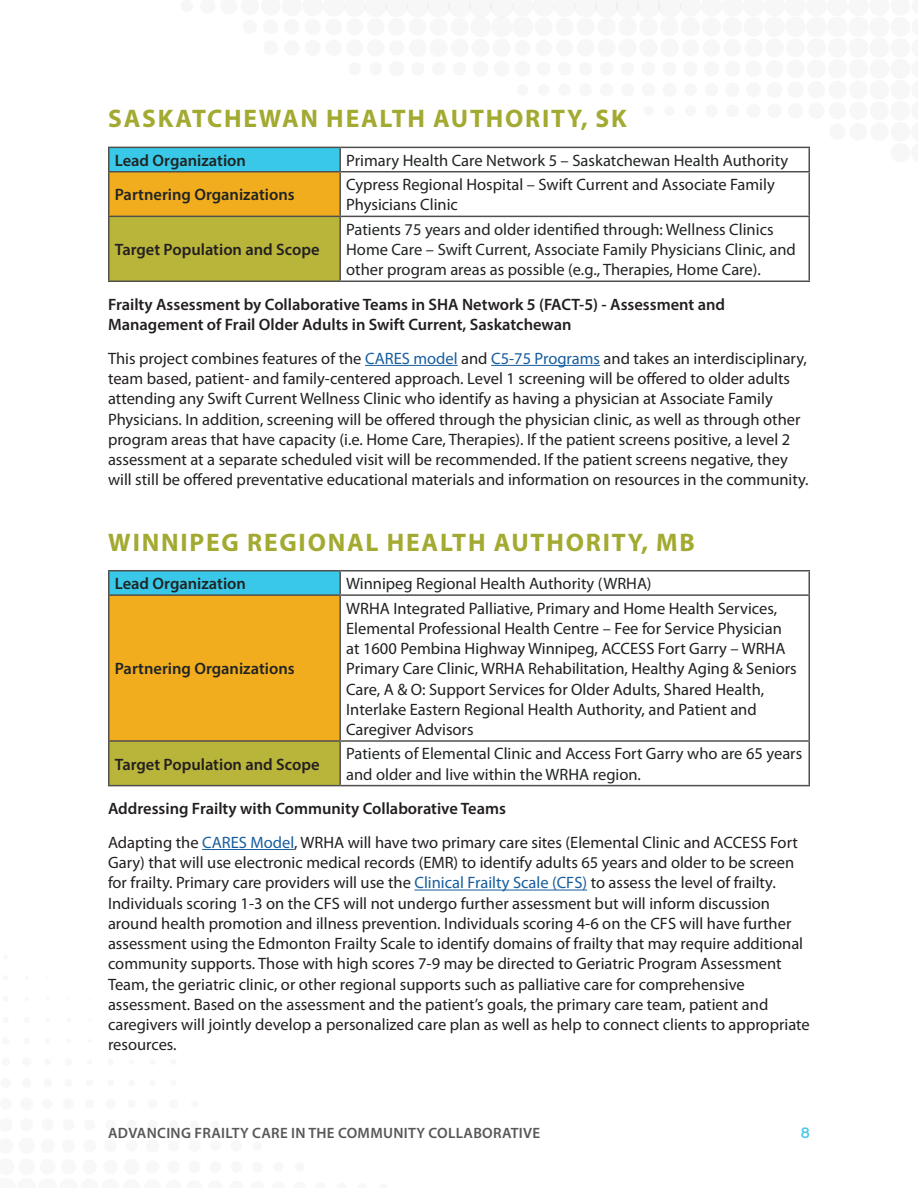
<style>
.page{position:relative;width:918px;height:1188px;background:#fff}
.page>*{position:absolute;margin:0;border:0;box-sizing:border-box;transform-origin:0 0}
.SUB_3__green__caps{font:700 25.5px "Myriad Pro";letter-spacing:.07em;color:#a3aa31}
.BODY{font:16.5px/20.2px "Myriad Pro";color:#231f20}
.BODY-2{font:16.5px/20.2px "Myriad Pro";color:#202423}
.BODY-3{font:600 16.5px/20.2px "Myriad Pro";color:#231f20}
.Cover_Page_Orange_Ti{font:600 16.5px "Myriad Pro";color:#202423}
.t1{font:600 15px "Myriad Pro";letter-spacing:.02em;color:#57585a}
.t2{font:700 15px "Uni Sans Semi";color:#4cc8e6}
.s1{color:#175d9e}
</style>
<div class="page">
<svg style="left:180px;top:1px;width:630px;height:148px"></svg>
<hr style="left:365px;top:365px;width:93px;height:1px;background:#175d9e">
<hr style="left:491px;top:365px;width:109px;height:1px;background:#175d9e">
<hr style="left:202px;top:849px;width:92px;height:1px;background:#175d9e">
<hr style="left:414px;top:890px;width:173px;height:1px;background:#175d9e">
<div style="left:109px;top:147px;width:231px;height:25px;background:#39c8e8"></div>
<div style="left:109px;top:172px;width:231px;height:44px;background:#f2ad1e"></div>
<div style="left:109px;top:216px;width:231px;height:65px;background:#b9b53a"></div>
<hr style="left:108px;top:147px;width:232px;height:1px;background:#514f4e">
<hr style="left:108px;top:148px;width:2px;height:23px;background:#514f4e">
<hr style="left:340px;top:147px;width:470px;height:1px;background:#514f4e">
<hr style="left:339px;top:148px;width:2px;height:23px;background:#514f4e">
<hr style="left:808px;top:148px;width:2px;height:23px;background:#514f4e">
<hr style="left:108px;top:171px;width:232px;height:1px;background:#514f4e">
<hr style="left:108px;top:172px;width:2px;height:44px;background:#514f4e">
<hr style="left:340px;top:171px;width:470px;height:1px;background:#514f4e">
<hr style="left:339px;top:172px;width:2px;height:44px;background:#514f4e">
<hr style="left:808px;top:172px;width:2px;height:44px;background:#514f4e">
<hr style="left:108px;top:216px;width:232px;height:1px;background:#514f4e">
<hr style="left:108px;top:217px;width:2px;height:63px;background:#514f4e">
<hr style="left:340px;top:216px;width:470px;height:1px;background:#514f4e">
<hr style="left:339px;top:217px;width:2px;height:63px;background:#514f4e">
<hr style="left:808px;top:217px;width:2px;height:63px;background:#514f4e">
<hr style="left:108px;top:280px;width:232px;height:2px;background:#514f4e">
<hr style="left:340px;top:280px;width:470px;height:2px;background:#514f4e">
<div style="left:109px;top:571px;width:231px;height:24px;background:#39c8e8"></div>
<div style="left:109px;top:595px;width:231px;height:146px;background:#f2ad1e"></div>
<div style="left:109px;top:741px;width:231px;height:45px;background:#b9b53a"></div>
<hr style="left:108px;top:570px;width:232px;height:2px;background:#514f4e">
<hr style="left:108px;top:572px;width:2px;height:22px;background:#514f4e">
<hr style="left:340px;top:570px;width:470px;height:2px;background:#514f4e">
<hr style="left:339px;top:572px;width:2px;height:22px;background:#514f4e">
<hr style="left:808px;top:572px;width:2px;height:22px;background:#514f4e">
<hr style="left:108px;top:594px;width:232px;height:2px;background:#514f4e">
<hr style="left:108px;top:596px;width:2px;height:144px;background:#514f4e">
<hr style="left:340px;top:594px;width:470px;height:2px;background:#514f4e">
<hr style="left:339px;top:596px;width:2px;height:144px;background:#514f4e">
<hr style="left:808px;top:596px;width:2px;height:144px;background:#514f4e">
<hr style="left:108px;top:740px;width:232px;height:2px;background:#514f4e">
<hr style="left:108px;top:742px;width:2px;height:43px;background:#514f4e">
<hr style="left:340px;top:740px;width:470px;height:2px;background:#514f4e">
<hr style="left:339px;top:742px;width:2px;height:43px;background:#514f4e">
<hr style="left:808px;top:742px;width:2px;height:43px;background:#514f4e">
<hr style="left:108px;top:785px;width:232px;height:1px;background:#514f4e">
<hr style="left:340px;top:785px;width:470px;height:1px;background:#514f4e">
<p class="SUB_3__green__caps" style="left:108px;top:102px;width:520px">SASKATCHEWAN HEALTH AUTHORITY, SK</p>
<p class="Cover_Page_Orange_Ti" style="left:115px;top:150px;width:133px">Lead Organization</p>
<p class="BODY-2" style="left:346px;top:150px;width:444px">Primary Health Care Network 5 – Saskatchewan Health Authority</p>
<p class="Cover_Page_Orange_Ti" style="left:115px;top:184px;width:181px">Partnering Organizations</p>
<p class="BODY" style="left:346px;top:174px;width:430px">Cypress Regional Hospital – Swift Current and Associate Family<br>Physicians Clinic</p>
<p class="BODY-3" style="left:115px;top:239px;width:206px">Target Population and Scope</p>
<p class="BODY-2" style="left:346px;top:219px;width:451px">Patients 75 years and older identified through: Wellness Clinics<br>Home Care – Swift Current, Associate Family Physicians Clinic, and other program areas as possible (e.g., Therapies, Home Care).</p>
<p class="BODY-3" style="left:108px;top:294px;width:619px">Frailty Assessment by Collaborative Teams in SHA Network 5 (FACT-5) - Assessment and<br>Management of Frail Older Adults in Swift Current, Saskatchewan</p>
<p class="BODY" style="left:108px;top:348px;width:702px">This project combines features of the <span class="s1">CARES model</span> and <span class="s1">C5-75 Programs</span> and takes an interdisciplinary, team based, patient- and family-centered approach. Level 1 screening will be offered to older adults attending any Swift Current Wellness Clinic who identify as having a physician at Associate Family Physicians. In addition, screening will be offered through the physician clinic, as well as through other program areas that have capacity (i.e. Home Care, Therapies). If the patient screens positive, a level 2 assessment at a separate scheduled visit will be recommended. If the patient screens negative, they will still be offered preventative educational materials and information on resources in the community.</p>
<p class="SUB_3__green__caps" style="left:108px;top:525px;width:588px">WINNIPEG REGIONAL HEALTH AUTHORITY, MB</p>
<p class="Cover_Page_Orange_Ti" style="left:115px;top:573px;width:133px">Lead Organization</p>
<p class="BODY-2" style="left:346px;top:573px;width:307px">Winnipeg Regional Health Authority (WRHA)</p>
<p class="Cover_Page_Orange_Ti" style="left:115px;top:658px;width:181px">Partnering Organizations</p>
<p class="BODY" style="left:346px;top:598px;width:452px">WRHA Integrated Palliative, Primary and Home Health Services, Elemental Professional Health Centre – Fee for Service Physician at 1600 Pembina Highway Winnipeg, ACCESS Fort Garry – WRHA Primary Care Clinic, WRHA Rehabilitation, Healthy Aging &amp; Seniors Care, A &amp; O: Support Services for Older Adults, Shared Health, Interlake Eastern Regional Health Authority, and Patient and Caregiver Advisors</p>
<p class="BODY-3" style="left:115px;top:753px;width:206px">Target Population and Scope</p>
<p class="BODY-2" style="left:346px;top:743px;width:458px">Patients of Elemental Clinic and Access Fort Garry who are 65 years and older and live within the WRHA region.</p>
<p class="BODY-3" style="left:108px;top:798px;width:399px">Addressing Frailty with Community Collaborative Teams</p>
<p class="BODY" style="left:108px;top:832px;width:703px">Adapting the <span class="s1">CARES Model</span>, WRHA will have two primary care sites (Elemental Clinic and ACCESS Fort Gary) that will use electronic medical records (EMR) to identify adults 65 years and older to be screen for frailty. Primary care providers will use the <span class="s1">Clinical Frailty Scale (CFS)</span> to assess the level of frailty.<br>Individuals scoring 1-3 on the CFS will not undergo further assessment but will inform discussion around health promotion and illness prevention. Individuals scoring 4-6 on the CFS will have further assessment using the Edmonton Frailty Scale to identify domains of frailty that may require additional community supports. Those with high scores 7-9 may be directed to Geriatric Program Assessment Team, the geriatric clinic, or other regional supports such as palliative care for comprehensive assessment. Based on the assessment and the patient’s goals, the primary care team, patient and caregivers will jointly develop a personalized care plan as well as help to connect clients to appropriate resources.</p>
<p class="t1" style="left:108px;top:1124px;width:434px">ADVANCING FRAILTY CARE IN THE COMMUNITY COLLABORATIVE</p>
<p class="t2" style="left:801px;top:1124px;width:10px">8</p>
</div>
